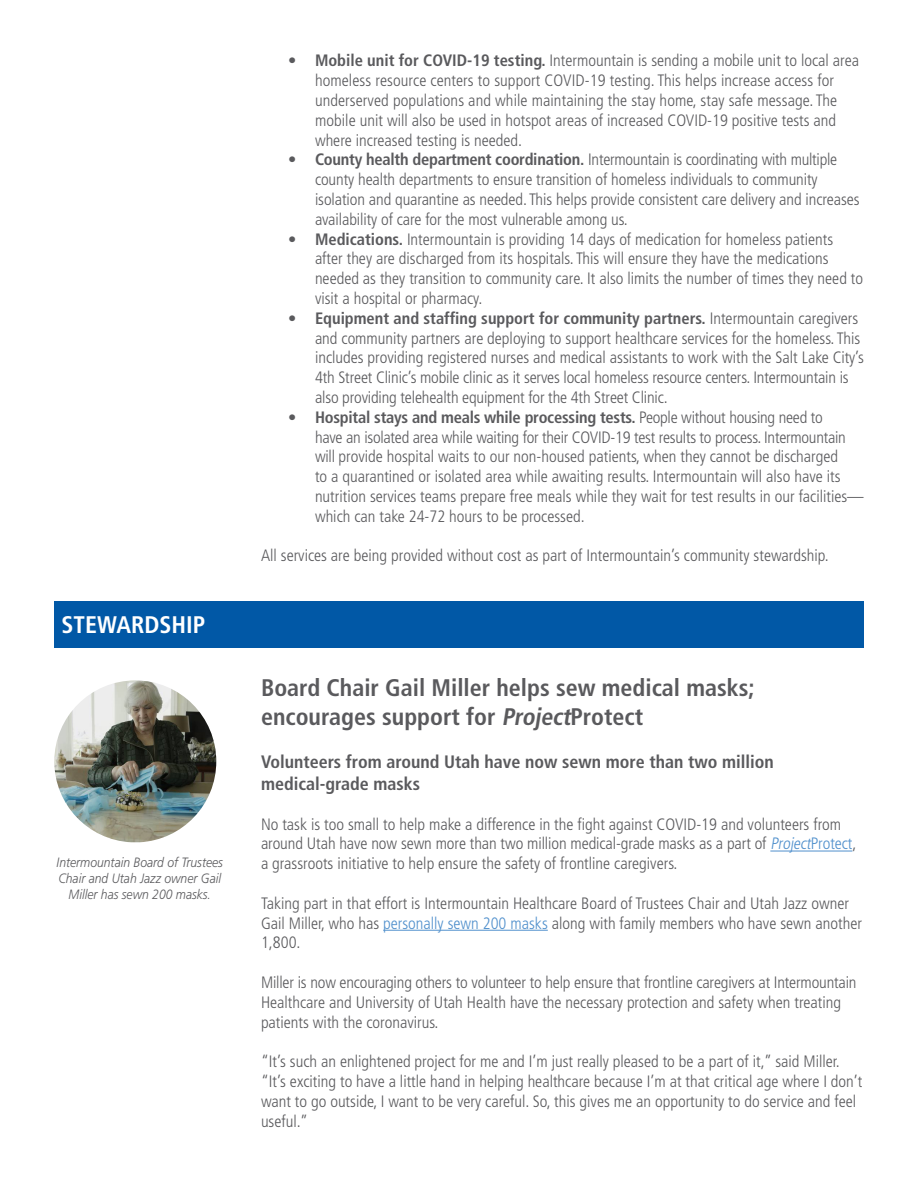
<style>
.page{position:relative;width:918px;height:1188px;background:#fff}
.page>*{position:absolute;margin:0;border:0;box-sizing:border-box;transform-origin:0 0}
.Headline{font:700 condensed 24px "Frutiger LT Std";color:#5a5a5d}
.Headline-2{font:700 condensed 24px "Frutiger LT Std";color:#fff}
.Subhead{font:700 condensed 18px "Frutiger LT Std";color:#5a5a5d}
.Body_copy{font:300 condensed 16.5px/19.8px "Frutiger LT Std";color:#5a5a5d}
.Body_copy-2{font:italic 300 13.5px/16.2px "Frutiger LT Std";color:#5a5a5d;text-align:center;scale:.9 1}
.s1{font-weight:700}
.s2{font-style:italic}
.s3{font-style:italic;color:#5090cc}
.s4{color:#5090cc}
</style>
<div class="page">
<hr style="left:770px;top:851px;width:82px;height:1px;background:#5090cc">
<hr style="left:383px;top:930px;width:165px;height:1px;background:#5090cc">
<img style="left:54px;top:680px;width:162px;height:162px;border-radius:80px">
<div style="left:54px;top:602px;width:810px;height:46px;background:#0158a6"></div>
<p class="Headline-2" style="left:62px;top:611px;width:145px">STEWARDSHIP</p>
<p class="Body_copy-2" style="left:57px;top:854px;width:186px">Intermountain Board of Trustees<br>Chair and Utah Jazz owner Gail<br>Miller has sewn 200 masks.</p>
<p class="Body_copy" style="left:315px;top:51px;width:546px;text-indent:-27px"><span class="s1">• Mobile unit for COVID-19 testing.</span> Intermountain is sending a mobile unit to local area homeless resource centers to support COVID-19 testing. This helps increase access for underserved populations and while maintaining the stay home, stay safe message. The mobile unit will also be used in hotspot areas of increased COVID-19 positive tests and where increased testing is needed.</p>
<p class="Body_copy" style="left:315px;top:150px;width:546px;text-indent:-27px"><span class="s1">• County health department coordination.</span> Intermountain is coordinating with multiple county health departments to ensure transition of homeless individuals to community isolation and quarantine as needed. This helps provide consistent care delivery and increases availability of care for the most vulnerable among us.</p>
<p class="Body_copy" style="left:315px;top:229px;width:550px;text-indent:-27px"><span class="s1">• Medications.</span> Intermountain is providing 14 days of medication for homeless patients after they are discharged from its hospitals. This will ensure they have the medications needed as they transition to community care. It also limits the number of times they need to visit a hospital or pharmacy.</p>
<p class="Body_copy" style="left:315px;top:308px;width:550px;text-indent:-27px"><span class="s1">• Equipment and staffing support for community partners.</span> Intermountain caregivers and community partners are deploying to support healthcare services for the homeless. This includes providing registered nurses and medical assistants to work with the Salt Lake City’s 4th Street Clinic’s mobile clinic as it serves local homeless resource centers. Intermountain is also providing telehealth equipment for the 4th Street Clinic.</p>
<p class="Body_copy" style="left:315px;top:407px;width:550px;text-indent:-27px"><span class="s1">• Hospital stays and meals while processing tests.</span> People without housing need to<br>have an isolated area while waiting for their COVID-19 test results to process. Intermountain will provide hospital waits to our non-housed patients, when they cannot be discharged<br>to a quarantined or isolated area while awaiting results. Intermountain will also have its nutrition services teams prepare free meals while they wait for test results in our facilities— which can take 24-72 hours to be processed.</p>
<p class="Body_copy" style="left:261px;top:546px;width:569px">All services are being provided without cost as part of Intermountain’s community stewardship.</p>
<p class="Headline" style="left:261px;top:674px;width:495px">Board Chair Gail Miller helps sew medical masks;</p>
<p class="Headline" style="left:261px;top:703px;width:384px">encourages support for <span class="s2">Project</span>Protect</p>
<p class="Subhead" style="left:261px;top:751px;width:514px">Volunteers from around Utah have now sewn more than two million</p>
<p class="Subhead" style="left:261px;top:773px;width:161px">medical-grade masks</p>
<p class="Body_copy" style="left:261px;top:814px;width:597px">No task is too small to help make a difference in the fight against COVID-19 and volunteers from around Utah have now sewn more than two million medical-grade masks as a part of <span class="s3">Project</span><span class="s4">Protect</span>, a grassroots initiative to help ensure the safety of frontline caregivers.</p>
<p class="Body_copy" style="left:261px;top:893px;width:602px">Taking part in that effort is Intermountain Healthcare Board of Trustees Chair and Utah Jazz owner<br>Gail Miller, who has <span class="s4">personally sewn 200 masks</span> along with family members who have sewn another<br>1,800.</p>
<p class="Body_copy" style="left:261px;top:973px;width:597px">Miller is now encouraging others to volunteer to help ensure that frontline caregivers at Intermountain<br>Healthcare and University of Utah Health have the necessary protection and safety when treating patients with the coronavirus.</p>
<p class="Body_copy" style="left:261px;top:1052px;width:603px">“It’s such an enlightened project for me and I’m just really pleased to be a part of it,” said Miller. “It’s exciting to have a little hand in helping healthcare because I’m at that critical age where I don’t want to go outside, I want to be very careful. So, this gives me an opportunity to do service and feel useful.”</p>
</div>
